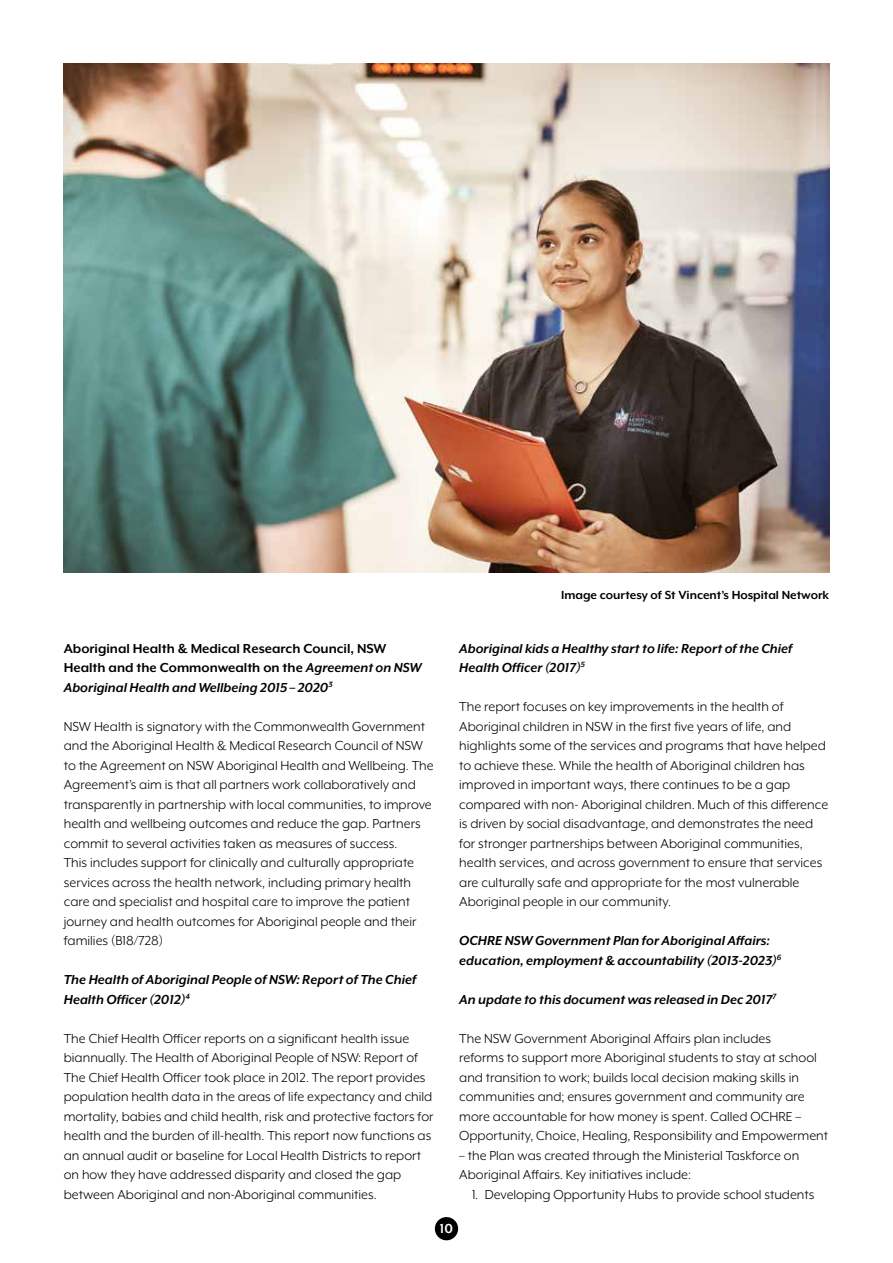
<style>
.page{position:relative;width:893px;height:1263px;background:#fff}
.page>*{position:absolute;margin:0;border:0;box-sizing:border-box;transform-origin:0 0}
.t1{font:15px/19.5px "Mr Eaves XL Mod OT";color:#000}
.t2{font:italic 700 15px/19.5px "Mr Eaves XL Mod OT";color:#000}
.t3{font:700 15px/19.5px "Mr Eaves XL Mod OT";color:#000}
.t4{font:700 15px "Mr Eaves XL Mod OT";color:#fff}
.t5{font:700 13.5px "Mr Eaves XL Mod OT";color:#000}
.s1{font-style:italic}
</style>
<div class="page">
<img style="left:64px;top:64px;width:765px;height:508px">
<div style="left:435px;top:1217px;width:23px;height:23px;background:#000;border-radius:50%"></div>
<p class="t3" style="left:64px;top:638px;width:360px">Aboriginal Health &amp; Medical Research Council, NSW<br>Health and the Commonwealth on the <span class="s1">Agreement on NSW<br>Aboriginal Health and Wellbeing 2015 – 2020</span><sup>3</sup></p>
<p class="t1" style="left:64px;top:716px;width:371px">NSW Health is signatory with the Commonwealth Government and the Aboriginal Health &amp; Medical Research Council of NSW to the Agreement on NSW Aboriginal Health and Wellbeing. The Agreement’s aim is that all partners work collaboratively and transparently in partnership with local communities, to improve health and wellbeing outcomes and reduce the gap. Partners commit to several activities taken as measures of success.<br>This includes support for clinically and culturally appropriate services across the health network, including primary health care and specialist and hospital care to improve the patient journey and health outcomes for Aboriginal people and their families (B18/728)</p>
<p class="t2" style="left:64px;top:970px;width:354px">The Health of Aboriginal People of NSW: Report of The Chief<br>Health Officer (2012)<sup>4</sup></p>
<p class="t1" style="left:64px;top:1028px;width:371px">The Chief Health Officer reports on a significant health issue biannually. The Health of Aboriginal People of NSW: Report of The Chief Health Officer took place in 2012. The report provides population health data in the areas of life expectancy and child mortality, babies and child health, risk and protective factors for health and the burden of ill-health. This report now functions as an annual audit or baseline for Local Health Districts to report on how they have addressed disparity and closed the gap between Aboriginal and non-Aboriginal communities.</p>
<p class="t5" style="left:561px;top:588px;width:270px">Image courtesy of St Vincent’s Hospital Network</p>
<p class="t2" style="left:459px;top:638px;width:335px">Aboriginal kids a Healthy start to life: Report of the Chief<br>Health Officer (2017)<sup>5</sup></p>
<p class="t1" style="left:459px;top:697px;width:371px">The report focuses on key improvements in the health of Aboriginal children in NSW in the first five years of life, and highlights some of the services and programs that have helped to achieve these. While the health of Aboriginal children has improved in important ways, there continues to be a gap compared with non- Aboriginal children. Much of this difference is driven by social disadvantage, and demonstrates the need for stronger partnerships between Aboriginal communities, health services, and across government to ensure that services are culturally safe and appropriate for the most vulnerable Aboriginal people in our community.</p>
<p class="t2" style="left:459px;top:931px;width:324px">OCHRE NSW Government Plan for Aboriginal Affairs: education, employment &amp; accountability (2013-2023)<sup>6</sup></p>
<p class="t2" style="left:459px;top:989px;width:318px">An update to this document was released in Dec 2017<sup>7</sup></p>
<p class="t1" style="left:459px;top:1028px;width:370px">The NSW Government Aboriginal Affairs plan includes<br>reforms to support more Aboriginal students to stay at school and transition to work; builds local decision making skills in communities and; ensures government and community are more accountable for how money is spent. Called OCHRE – Opportunity, Choice, Healing, Responsibility and Empowerment</p>
<p class="t1" style="left:459px;top:1145px;width:342px">– the Plan was created through the Ministerial Taskforce on<br>Aboriginal Affairs. Key initiatives include:</p>
<p class="t1" style="left:472px;top:1184px;width:344px">1. Developing Opportunity Hubs to provide school students</p>
<p class="t4" style="left:440px;top:1221px;width:15px">10</p>
</div>
